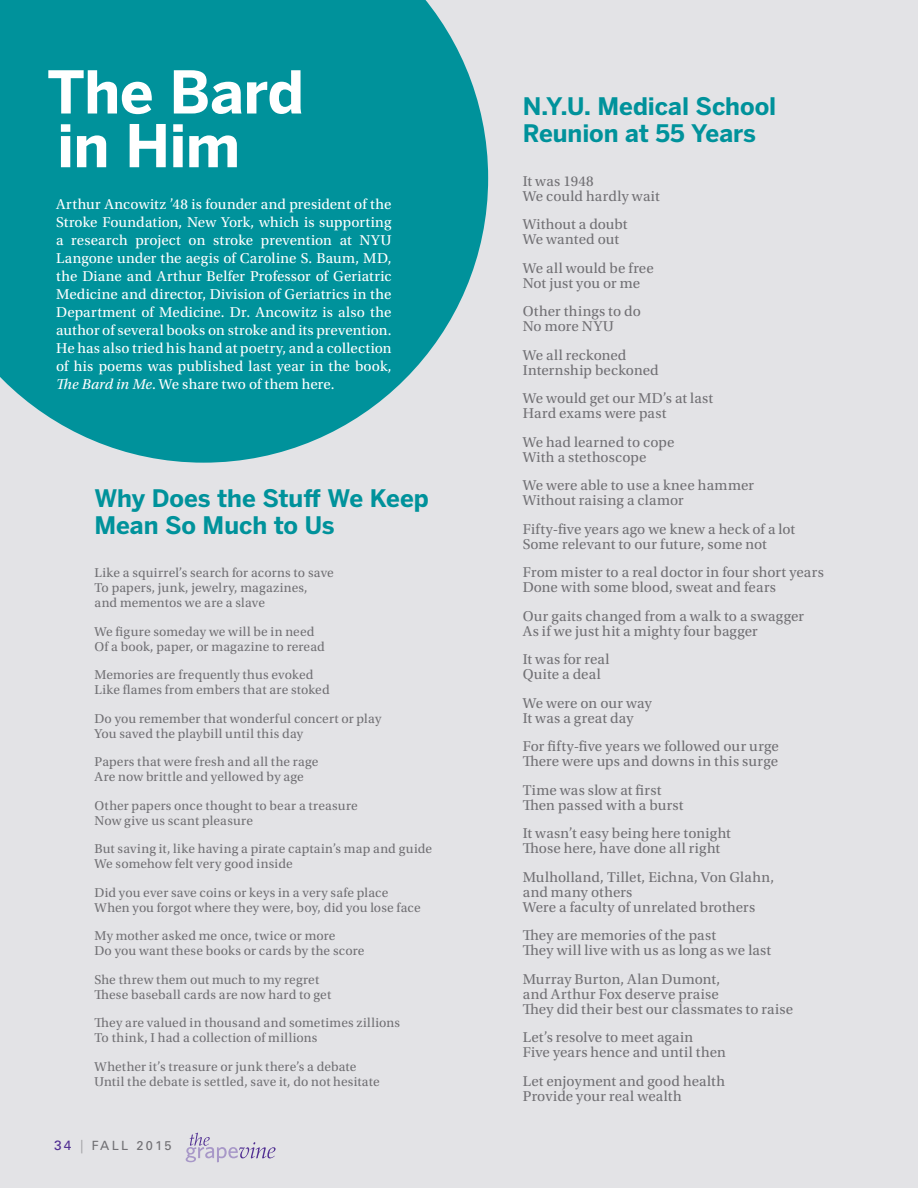
<style>
.page{position:relative;width:918px;height:1188px;background:#e3e3e6}
.page>*{position:absolute;margin:0;border:0;box-sizing:border-box;transform-origin:0 0}
.t1{font:700 58.5px/53.7px "Benton Sans";letter-spacing:-.015em;color:#fff}
.t2{font:700 24px/27px "Benton Sans";letter-spacing:-.005em;color:#00929b}
.t3{font:15px/15px "Utopia Std";letter-spacing:.01em;color:#717074}
.t4{font:15px/18px "Utopia Std";letter-spacing:.01em;color:#fff;text-align:justify}
.t5{font:13.5px/15px "Utopia Std";letter-spacing:.01em;color:#717074}
.t6{font:12.75px "Univers";letter-spacing:.18em;color:#717074}
.s1{font-style:italic}
.s2{font-size:13.5px;color:#502e92}
.s3{font-size:13.5px;color:#a0a0a4}
</style>
<div class="page">
<svg style="left:0;top:0;width:488px;height:463px;background:#199ba3"></svg>
<svg style="left:186px;top:1133px;width:90px;height:29px"></svg>
<h1 class="t1" style="left:47px;top:65px;width:259px">The Bard in Him</h1>
<p class="t4" style="left:56px;top:195px;width:337px">Arthur Ancowitz ’48 is founder and president of the Stroke Foundation, New York, which is supporting a research project on stroke prevention at NYU Langone under the aegis of Caroline S. Baum, MD, the Diane and Arthur Belfer Professor of Geriatric Medicine and director, Division of Geriatrics in the Department of Medicine. Dr. Ancowitz is also the author of several books on stroke and its prevention.<br>He has also tried his hand at poetry, and a collection of his poems was published last year in the book, <span class="s1">The Bard in Me</span>. We share two of them here.</p>
<h2 class="t2" style="left:94px;top:484px;width:336px">Why Does the Stuff We Keep<br>Mean So Much to Us</h2>
<p class="t5" style="left:94px;top:566px;width:241px">Like a squirrel’s search for acorns to save<br>To papers, junk, jewelry, magazines,<br>and mementos we are a slave</p>
<p class="t5" style="left:94px;top:624px;width:232px">We figure someday we will be in need<br>Of a book, paper, or magazine to reread</p>
<p class="t5" style="left:94px;top:668px;width:237px">Memories are frequently thus evoked<br>Like flames from embers that are stoked</p>
<p class="t5" style="left:94px;top:711px;width:288px">Do you remember that wonderful concert or play<br>You saved the playbill until this day</p>
<p class="t5" style="left:94px;top:755px;width:225px">Papers that were fresh and all the rage<br>Are now brittle and yellowed by age</p>
<p class="t5" style="left:94px;top:798px;width:265px">Other papers once thought to bear a treasure<br>Now give us scant pleasure</p>
<p class="t5" style="left:94px;top:842px;width:339px">But saving it, like having a pirate captain’s map and guide<br>We somehow felt very good inside</p>
<p class="t5" style="left:94px;top:885px;width:328px">Did you ever save coins or keys in a very safe place<br>When you forgot where they were, boy, did you lose face</p>
<p class="t5" style="left:94px;top:929px;width:271px">My mother asked me once, twice or more<br>Do you want these books or cards by the score</p>
<p class="t5" style="left:94px;top:972px;width:238px">She threw them out much to my regret<br>These baseball cards are now hard to get</p>
<p class="t5" style="left:94px;top:1016px;width:307px">They are valued in thousand and sometimes zillions<br>To think, I had a collection of millions</p>
<p class="t5" style="left:94px;top:1059px;width:287px">Whether it’s treasure or junk there’s a debate<br>Until the debate is settled, save it, do not hesitate</p>
<p class="t6" style="left:54px;top:1138px;width:119px"><span class="s2">34</span> <span class="s3">|</span> FALL 2015</p>
<h2 class="t2" style="left:523px;top:92px;width:255px">N.Y.U. Medical School<br>Reunion at 55 Years</h2>
<p class="t3" style="left:523px;top:173px;width:138px">It was 1948<br>We could hardly wait</p>
<p class="t3" style="left:523px;top:217px;width:106px">Without a doubt<br>We wanted out</p>
<p class="t3" style="left:523px;top:260px;width:133px">We all would be free<br>Not just you or me</p>
<p class="t3" style="left:523px;top:304px;width:120px">Other things to do<br>No more NYU</p>
<p class="t3" style="left:523px;top:347px;width:138px">We all reckoned<br>Internship beckoned</p>
<p class="t3" style="left:523px;top:391px;width:192px">We would get our MD’s at last<br>Hard exams were past</p>
<p class="t3" style="left:523px;top:434px;width:153px">We had learned to cope<br>With a stethoscope</p>
<p class="t3" style="left:523px;top:478px;width:233px">We were able to use a knee hammer<br>Without raising a clamor</p>
<p class="t3" style="left:523px;top:521px;width:274px">Fifty-five years ago we knew a heck of a lot<br>Some relevant to our future, some not</p>
<p class="t3" style="left:523px;top:565px;width:303px">From mister to a real doctor in four short years<br>Done with some blood, sweat and fears</p>
<p class="t3" style="left:523px;top:608px;width:283px">Our gaits changed from a walk to a swagger<br>As if we just hit a mighty four bagger</p>
<p class="t3" style="left:523px;top:652px;width:88px">It was for real<br>Quite a deal</p>
<p class="t3" style="left:523px;top:695px;width:131px">We were on our way<br>It was a great day</p>
<p class="t3" style="left:523px;top:739px;width:258px">For fifty-five years we followed our urge<br>There were ups and downs in this surge</p>
<p class="t3" style="left:523px;top:782px;width:162px">Time was slow at first<br>Then passed with a burst</p>
<p class="t3" style="left:523px;top:826px;width:210px">It wasn’t easy being here tonight<br>Those here, have done all right</p>
<p class="t3" style="left:523px;top:869px;width:253px">Mulholland, Tillet, Eichna, Von Glahn, and many others<br>Were a faculty of unrelated brothers</p>
<p class="t3" style="left:523px;top:928px;width:250px">They are memories of the past<br>They will live with us as long as we last</p>
<p class="t3" style="left:523px;top:971px;width:272px">Murray Burton, Alan Dumont,<br>and Arthur Fox deserve praise<br>They did their best our classmates to raise</p>
<p class="t3" style="left:523px;top:1030px;width:205px">Let’s resolve to meet again<br>Five years hence and until then</p>
<p class="t3" style="left:523px;top:1073px;width:204px">Let enjoyment and good health<br>Provide your real wealth</p>
</div>
